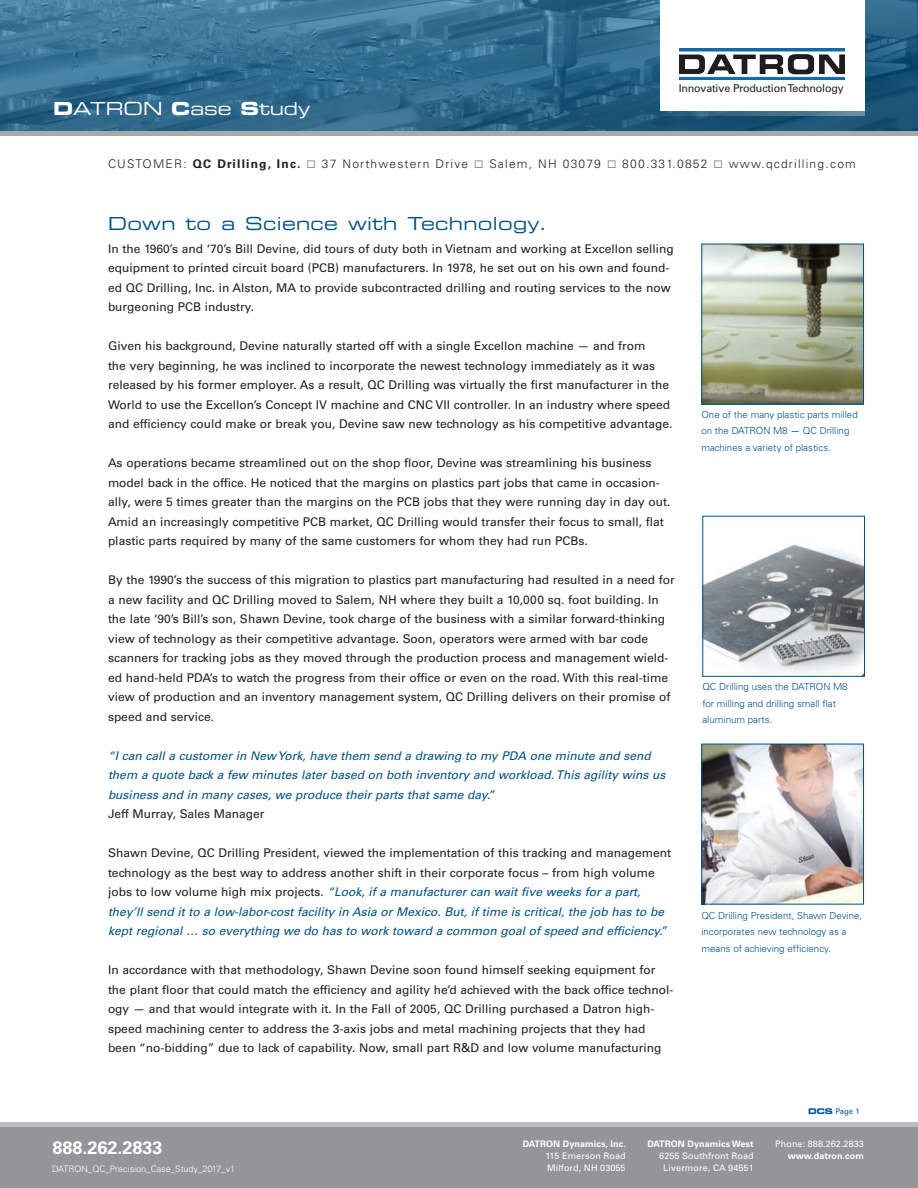
<style>
.page{position:relative;width:918px;height:1188px;background:#fff}
.page>*{position:absolute;margin:0;border:0;box-sizing:border-box;transform-origin:0 0}
.t1{font:18px "Eurostile Extended Two";letter-spacing:.015em;color:#005285}
.t2{font:18px "Eurostile Extended Two";color:#fff}
.t3{font:700 18px "Univers LT";color:#fff}
.t4{font:12px/19.5px "Univers";color:#231f20}
.t5{font:italic 12px/19.5px "Univers";color:#005285}
.t6{font:300 12px "Univers";letter-spacing:.1em;color:#231f20}
.t7{font:10.8px "Univers LT";letter-spacing:-.015em;color:#231f20}
.t8{font:300 9.75px/16.5px "Univers";color:#005285}
.t9{font:9px/12px "Univers LT";letter-spacing:.01em;color:#fff}
.t10{font:700 9px "Univers LT";letter-spacing:.01em;color:#fff}
.t11{font:300 9px "Univers";color:#fff}
.t12{font:7.8px "Univers";color:#0155a5}
.s1{font-family:"Eurostile Bold Extended Two"}
.s2{font-weight:700}
.s3{color:#808285}
.s4{font-style:normal;color:#231f20}
.s5{font-family:"Univers LT";font-weight:400}
</style>
<div class="page">
<div style="left:0;top:131px;width:918px;height:5px;background:#a8a9ad"></div>
<img style="left:0;top:0;width:918px;height:131px">
<div style="left:660px;top:0;width:204px;height:111px;background:#fff"></div>
<svg style="left:660px;top:111px;width:204px;height:5px"></svg>
<img style="left:679px;top:49px;width:166px;height:31px">
<div style="left:0;top:1122px;width:918px;height:66px;background:#939598"></div>
<hr style="left:0;top:1122px;width:918px;height:4px;background:#bcbdc0">
<img style="left:703px;top:246px;width:159px;height:157px">
<div style="left:701px;top:244px;width:163px;height:161px;border:1px solid #005285"></div>
<img style="left:703px;top:746px;width:159px;height:157px">
<div style="left:701px;top:744px;width:163px;height:161px;border:1px solid #005285"></div>
<img style="left:704px;top:544px;width:159px;height:131px">
<div style="left:702px;top:516px;width:163px;height:161px;border:1px solid #005285"></div>
<h1 class="t2" style="left:53px;top:96px;width:258px"><span class="s1">D</span>ATRON <span class="s1">C</span>ase <span class="s1">S</span>tudy</h1>
<p class="t7" style="left:679px;top:82px;width:167px">Innovative Production Technology</p>
<p class="t6" style="left:108px;top:156px;width:749px">CUSTOMER: <span class="s2">QC Drilling, Inc.</span> <span class="s3">◻</span> 37 Northwestern Drive <span class="s3">◻</span> Salem, NH 03079 <span class="s3">◻</span> 800.331.0852 <span class="s3">◻</span> www.qcdrilling.com</p>
<h1 class="t1" style="left:108px;top:211px;width:441px">Down to a Science with Technology.</h1>
<p class="t4" style="left:108px;top:239px;width:567px">In the 1960’s and ‘70’s Bill Devine, did tours of duty both in Vietnam and working at Excellon selling equipment to printed circuit board (PCB) manufacturers. In 1978, he set out on his own and found&shy;ed QC Drilling, Inc. in Alston, MA to provide subcontracted drilling and routing services to the now burgeoning PCB industry.</p>
<p class="t4" style="left:108px;top:336px;width:566px">Given his background, Devine naturally started off with a single Excellon machine — and from<br>the very beginning, he was inclined to incorporate the newest technology immediately as it was released by his former employer. As a result, QC Drilling was virtually the first manufacturer in the World to use the Excellon’s Concept IV machine and CNC VII controller. In an industry where speed and efficiency could make or break you, Devine saw new technology as his competitive advantage.</p>
<p class="t4" style="left:108px;top:453px;width:564px">As operations became streamlined out on the shop floor, Devine was streamlining his business model back in the office. He noticed that the margins on plastics part jobs that came in occasion&shy;ally, were 5 times greater than the margins on the PCB jobs that they were running day in day out.<br>Amid an increasingly competitive PCB market, QC Drilling would transfer their focus to small, flat plastic parts required by many of the same customers for whom they had run PCBs.</p>
<p class="t4" style="left:108px;top:570px;width:568px">By the 1990’s the success of this migration to plastics part manufacturing had resulted in a need for a new facility and QC Drilling moved to Salem, NH where they built a 10,000 sq. foot building. In the late ‘90’s Bill’s son, Shawn Devine, took charge of the business with a similar forward-thinking view of technology as their competitive advantage. Soon, operators were armed with bar code scanners for tracking jobs as they moved through the production process and management wield&shy;ed hand-held PDA’s to watch the progress from their office or even on the road. With this real-time view of production and an inventory management system, QC Drilling delivers on their promise of speed and service.</p>
<p class="t5" style="left:108px;top:746px;width:559px">“I can call a customer in New York, have them send a drawing to my PDA one minute and send them a quote back a few minutes later based on both inventory and workload. This agility wins us business and in many cases, we produce their parts that same day.”</p>
<p class="t4" style="left:108px;top:804px;width:158px">Jeff Murray, Sales Manager</p>
<p class="t5" style="left:108px;top:843px;width:565px"><span class="s4">Shawn Devine, QC Drilling President, viewed the implementation of this tracking and management technology as the best way to address another shift in their corporate focus – from high volume jobs to low volume high mix projects.</span> “Look, if a manufacturer can wait five weeks for a part, they’ll send it to a low-labor-cost facility in Asia or Mexico. But, if time is critical, the job has to be kept regional … so everything we do has to work toward a common goal of speed and efficiency.”</p>
<p class="t4" style="left:108px;top:960px;width:567px">In accordance with that methodology, Shawn Devine soon found himself seeking equipment for the plant floor that could match the efficiency and agility he’d achieved with the back office technol&shy;ogy — and that would integrate with it. In the Fall of 2005, QC Drilling purchased a Datron high&shy;speed machining center to address the 3-axis jobs and metal machining projects that they had been “no-bidding” due to lack of capability. Now, small part R&amp;D and low volume manufacturing</p>
<p class="t8" style="left:701px;top:406px;width:158px">One of the many plastic parts milled on the DATRON M8 <span class="s5">—</span> QC Drilling machines a variety of plastics.</p>
<p class="t8" style="left:702px;top:678px;width:147px">QC Drilling uses the DATRON M8 for milling and drilling small flat aluminum parts.</p>
<p class="t8" style="left:701px;top:907px;width:162px">QC Drilling President, Shawn Devine, incorporates new technology as a means of achieving efficiency.</p>
<p class="t12" style="left:808px;top:1107px;width:53px"><span class="s1">DCS</span> Page 1</p>
<h1 class="t3" style="left:52px;top:1137px;width:112px">888.262.2833</h1>
<p class="t11" style="left:52px;top:1163px;width:184px">DATRON_QC_Precision_Case_Study_2017_v1</p>
<p class="t10" style="left:523px;top:1139px;width:105px">DATRON Dynamics, Inc.</p>
<p class="t9" style="left:546px;top:1150px;width:82px">115 Emerson Road<br>Milford, NH 03055</p>
<p class="t10" style="left:647px;top:1139px;width:108px">DATRON Dynamics West</p>
<p class="t9" style="left:659px;top:1150px;width:96px;text-align:center">6255 Southfront Road<br>Livermore, CA 94551</p>
<p class="t9" style="left:775px;top:1138px;width:90px">Phone: 888.262.2833</p>
<p class="t10" style="left:788px;top:1151px;width:78px">www.datron.com</p>
</div>
